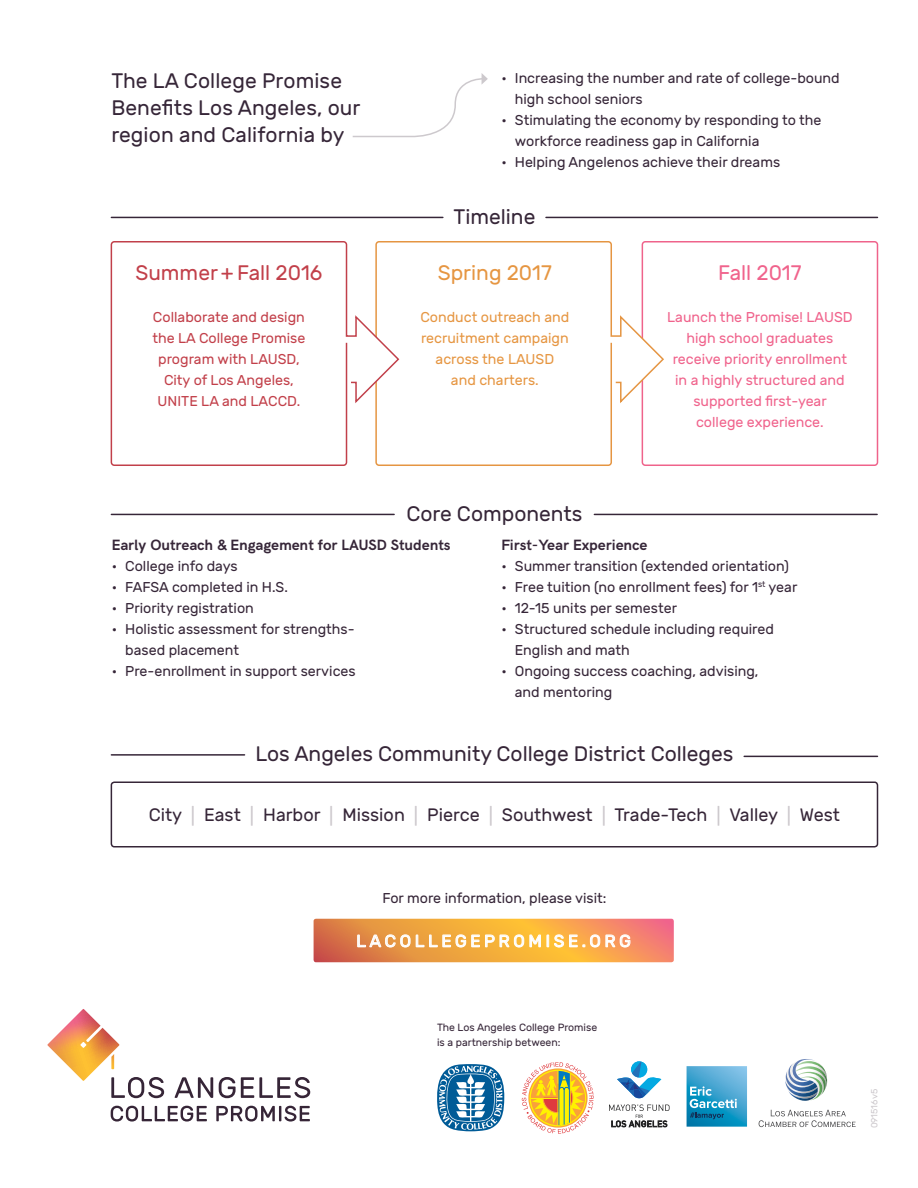
<style>
.page{position:relative;width:918px;height:1188px;background:#fff}
.page>*{position:absolute;margin:0;border:0;box-sizing:border-box;transform-origin:0 0}
.Intro_Line_Big{font:21px/27px "Rubik";color:#362638}
.Intro_Line_Big-2{font:21px "Rubik";color:#c2404a}
.Intro_Line_Big-3{font:21px "Rubik";color:#e69642}
.Intro_Line_Big-4{font:21px "Rubik";color:#f0638c}
.Intro_Text_Margin_Ab{font:18px "Rubik";color:#362638}
.t1{font:16.95px "Rubik";letter-spacing:.22em;color:#fff}
.t2{font:700 15px "HK Grotesk";color:#362638}
.Intro_Text_Margin_Ab-2{font:14.25px/21px "Rubik";color:#362638}
.Intro_Text_Margin_Ab-3{font:14.25px/21px "Rubik";color:#f0638c;text-align:center}
.Intro_Text_Margin_Ab-4{font:14.25px/21px "Rubik";color:#c2404a;text-align:center}
.Intro_Text_Margin_Ab-5{font:14.25px/21px "Rubik";color:#e69642;text-align:center}
.Intro_Text_Margin_Ab-6{font:10.5px/15px "Rubik";color:#362638}
.Intro_Text_Margin_Ab-7{font:9px "Rubik";color:#cdc9cd}
.s1{color:#cdc9cd}
</style>
<div class="page">
<div style="left:642px;top:241px;width:236px;height:225px;border:2px solid #ef638b;border-radius:3px"></div>
<svg style="left:400px;top:241px;width:265px;height:225px"></svg>
<svg style="left:110px;top:241px;width:290px;height:225px"></svg>
<svg style="left:314px;top:918px;width:360px;height:45px;background:#efa25a"></svg>
<hr style="left:111px;top:217px;width:332px;height:1px;background:#362638">
<hr style="left:546px;top:217px;width:332px;height:1px;background:#362638">
<svg style="left:522px;top:1062px;width:72px;height:72px"></svg>
<svg style="left:785px;top:1059px;width:42px;height:42px"></svg>
<svg style="left:759px;top:1110px;width:97px;height:17px"></svg>
<svg style="left:437px;top:1064px;width:67px;height:67px"></svg>
<div style="left:111px;top:782px;width:767px;height:66px;border:2px solid #362638;border-radius:3px"></div>
<hr style="left:111px;top:754px;width:134px;height:2px;background:#362638">
<hr style="left:744px;top:756px;width:134px;height:1px;background:#362638">
<svg style="left:617px;top:1061px;width:44px;height:37px"></svg>
<svg style="left:609px;top:1105px;width:61px;height:22px"></svg>
<svg style="left:687px;top:1066px;width:60px;height:61px;background:#44a4cd"></svg>
<svg style="left:175px;top:1077px;width:38px;height:21px"></svg>
<svg style="left:219px;top:1077px;width:91px;height:21px"></svg>
<svg style="left:111px;top:1106px;width:96px;height:16px"></svg>
<svg style="left:216px;top:1106px;width:94px;height:16px"></svg>
<svg style="left:47px;top:1009px;width:117px;height:89px"></svg>
<hr style="left:111px;top:514px;width:283px;height:1px;background:#362638">
<hr style="left:594px;top:514px;width:283px;height:1px;background:#362638">
<svg style="left:352px;top:73px;width:136px;height:65px"></svg>
<p class="Intro_Line_Big" style="left:111px;top:68px;width:251px">The LA College Promise<br>Benefits Los Angeles, our region and California by</p>
<p class="Intro_Text_Margin_Ab-2" style="left:515px;top:68px;width:326px;text-indent:-14px">• Increasing the number and rate of college-bound high school seniors</p>
<p class="Intro_Text_Margin_Ab-2" style="left:515px;top:110px;width:308px;text-indent:-14px">• Stimulating the economy by responding to the workforce readiness gap in California</p>
<p class="Intro_Text_Margin_Ab-2" style="left:501px;top:152px;width:280px">• Helping Angelenos achieve their dreams</p>
<p class="Intro_Line_Big" style="left:453px;top:204px;width:83px">Timeline</p>
<p class="Intro_Line_Big-2" style="left:135px;top:262px;width:189px">Summer + Fall 2016</p>
<p class="Intro_Text_Margin_Ab-4" style="left:152px;top:307px;width:154px">Collaborate and design the LA College Promise program with LAUSD,<br>City of Los Angeles,<br>UNITE LA and LACCD.</p>
<p class="Intro_Line_Big-3" style="left:438px;top:262px;width:116px">Spring 2017</p>
<p class="Intro_Text_Margin_Ab-5" style="left:420px;top:307px;width:150px">Conduct outreach and recruitment campaign across the LAUSD<br>and charters.</p>
<p class="Intro_Line_Big-4" style="left:718px;top:262px;width:85px">Fall 2017</p>
<p class="Intro_Text_Margin_Ab-3" style="left:667px;top:307px;width:187px">Launch the Promise! LAUSD high school graduates receive priority enrollment in a highly structured and supported first-year<br>college experience.</p>
<p class="Intro_Line_Big" style="left:406px;top:501px;width:178px">Core Components</p>
<p class="t2" style="left:112px;top:534px;width:340px">Early Outreach &amp; Engagement for LAUSD Students</p>
<p class="Intro_Text_Margin_Ab-2" style="left:112px;top:556px;width:128px">• College info days</p>
<p class="Intro_Text_Margin_Ab-2" style="left:112px;top:577px;width:178px">• FAFSA completed in H.S.</p>
<p class="Intro_Text_Margin_Ab-2" style="left:112px;top:598px;width:144px">• Priority registration</p>
<p class="Intro_Text_Margin_Ab-2" style="left:125px;top:619px;width:231px;text-indent:-14px">• Holistic assessment for strengths&shy;based placement</p>
<p class="Intro_Text_Margin_Ab-2" style="left:112px;top:661px;width:246px">• Pre-enrollment in support services</p>
<p class="t2" style="left:501px;top:534px;width:148px">First-Year Experience</p>
<p class="Intro_Text_Margin_Ab-2" style="left:501px;top:556px;width:289px">• Summer transition (extended orientation)</p>
<p class="Intro_Text_Margin_Ab-2" style="left:501px;top:577px;width:298px">• Free tuition (no enrollment fees) for 1<sup>st</sup> year</p>
<p class="Intro_Text_Margin_Ab-2" style="left:501px;top:598px;width:177px">• 12-15 units per semester</p>
<p class="Intro_Text_Margin_Ab-2" style="left:515px;top:619px;width:261px;text-indent:-14px">• Structured schedule including required<br>English and math</p>
<p class="Intro_Text_Margin_Ab-2" style="left:515px;top:661px;width:245px;text-indent:-14px">• Ongoing success coaching, advising, and mentoring</p>
<p class="Intro_Line_Big" style="left:255px;top:741px;width:480px">Los Angeles Community College District Colleges</p>
<p class="Intro_Text_Margin_Ab" style="left:149px;top:804px;width:693px">City <span class="s1">|</span> East <span class="s1">|</span> Harbor <span class="s1">|</span> Mission <span class="s1">|</span> Pierce <span class="s1">|</span> Southwest <span class="s1">|</span> Trade-Tech <span class="s1">|</span> Valley <span class="s1">|</span> West</p>
<p class="Intro_Text_Margin_Ab-2" style="left:382px;top:888px;width:226px">For more information, please visit:</p>
<p class="t1" style="left:356px;top:932px;width:276px">LACOLLEGEPROMISE.ORG</p>
<p class="Intro_Text_Margin_Ab-6" style="left:437px;top:1020px;width:162px">The Los Angeles College Promise is a partnership between:</p>
<p class="Intro_Text_Margin_Ab-7" style="left:869px;top:1128px;width:41px;rotate:-90deg">091516v5</p>
</div>
